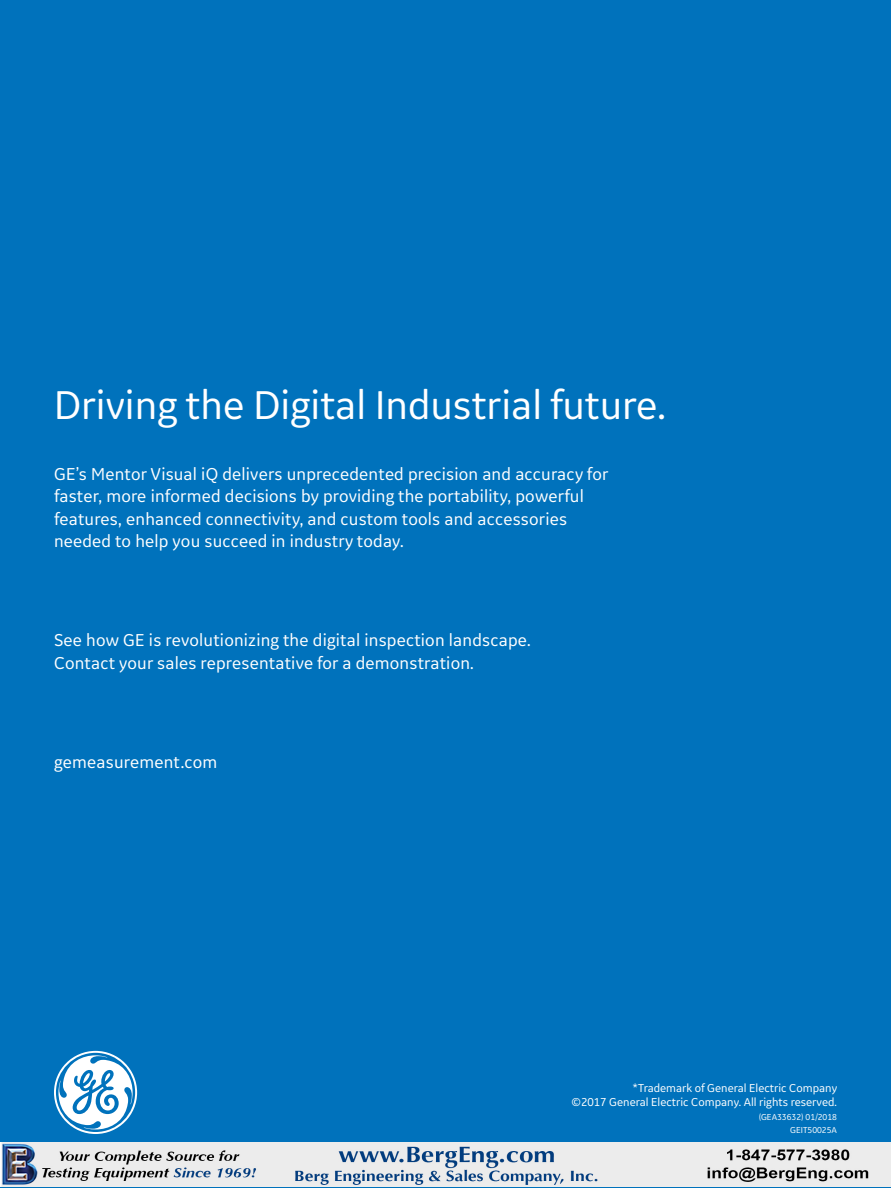
<style>
.page{position:relative;width:891px;height:1188px;background:#0072bc}
.page>*{position:absolute;margin:0;border:0;box-sizing:border-box;transform-origin:0 0}
.t1{font:42px "GE Inspira Sans";color:#fff}
.t2{font:18px/22.5px "GE Inspira Sans";letter-spacing:.01em;color:#fff}
.t3{font:12px/14.4px "GE Inspira Sans";color:#fff;text-align:right}
.t4{font:9px/13.5px "GE Inspira Sans";color:#fff;text-align:right}
</style>
<div class="page">
<svg style="left:54px;top:1051px;width:83px;height:83px"></svg>
<img style="left:1px;top:1143px;width:890px;height:43px">
<h1 class="t1" style="left:54px;top:379px;width:614px">Driving the Digital Industrial future.</h1>
<p class="t2" style="left:54px;top:462px;width:556px">GE’s Mentor Visual iQ delivers unprecedented precision and accuracy for faster, more informed decisions by providing the portability, powerful features, enhanced connectivity, and custom tools and accessories needed to help you succeed in industry today.</p>
<p class="t2" style="left:54px;top:629px;width:478px">See how GE is revolutionizing the digital inspection landscape.<br>Contact your sales representative for a demonstration.</p>
<p class="t2" style="left:54px;top:750px;width:165px">gemeasurement.com</p>
<p class="t3" style="left:572px;top:1080px;width:267px">*Trademark of General Electric Company<br>©2017 General Electric Company. All rights reserved.</p>
<p class="t4" style="left:759px;top:1110px;width:80px">(GEA33632) 01/2018<br>GEIT50025A</p>
</div>
